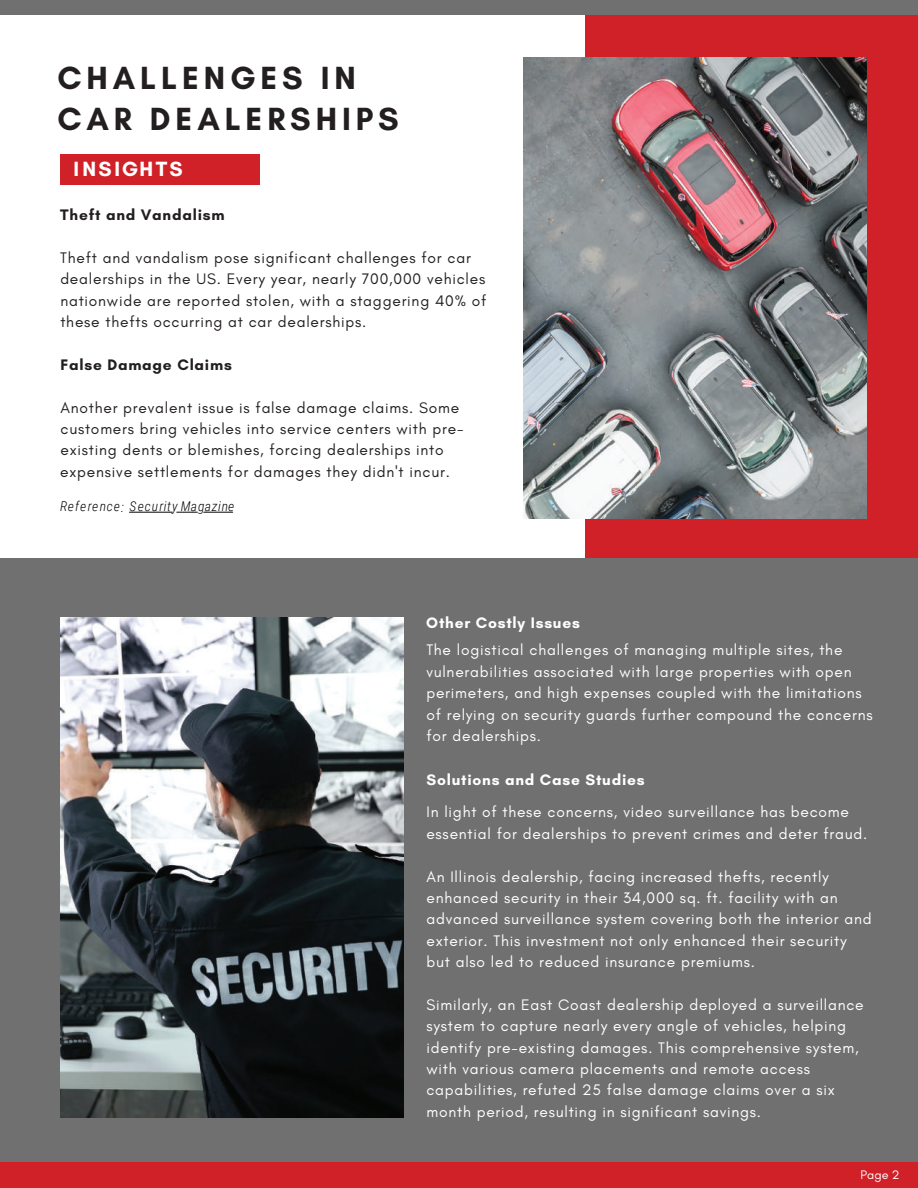
<style>
.page{position:relative;width:918px;height:1188px;background:#fff}
.page>*{position:absolute;margin:0;border:0;box-sizing:border-box;transform-origin:0 0}
.t1{font:700 32.7px/40.5px "Glacial Indifference";letter-spacing:.15em;color:#231f20}
.t2{font:700 21px "Glacial Indifference";letter-spacing:.12em;color:#fff}
.t3{font:15.6px/21.5px "Glacial Indifference";letter-spacing:.05em;color:#fff}
.t4{font:15.6px/21.5px "Glacial Indifference";letter-spacing:.05em;color:#231f20}
.t5{font:700 15.6px "Glacial Indifference";letter-spacing:.05em;color:#fff}
.t6{font:700 15.6px "Glacial Indifference";letter-spacing:.05em;color:#231f20}
.t7{font:italic 300 13.5px "Roboto Condensed";letter-spacing:.06em;color:#040503}
.t8{font:12.6px "Glacial Indifference";color:#fff}
</style>
<div class="page">
<div style="left:585px;top:1px;width:333px;height:571px;background:#d02028"></div>
<div style="left:0;top:558px;width:918px;height:618px;background:#707071"></div>
<div style="left:0;top:0;width:918px;height:15px;background:#707071"></div>
<div style="left:0;top:1162px;width:918px;height:26px;background:#d02028"></div>
<img style="left:524px;top:57px;width:343px;height:462px">
<img style="left:60px;top:617px;width:343px;height:501px">
<div style="left:60px;top:154px;width:199px;height:30px;background:#d02028"></div>
<hr style="left:129px;top:512px;width:43px;height:1px;background:#040503">
<svg style="left:177px;top:512px;width:20px;height:1px"></svg>
<svg style="left:204px;top:512px;width:29px;height:1px"></svg>
<h1 class="t1" style="left:57px;top:57px;width:343px">CHALLENGES IN<br>CAR DEALERSHIPS</h1>
<h2 class="t2" style="left:74px;top:156px;width:111px">INSIGHTS</h2>
<p class="t6" style="left:60px;top:205px;width:166px">Theft and Vandalism</p>
<p class="t4" style="left:60px;top:247px;width:428px">Theft and vandalism pose significant challenges for car dealerships in the US. Every year, nearly 700,000 vehicles nationwide are reported stolen, with a staggering 40% of these thefts occurring at car dealerships.</p>
<p class="t6" style="left:60px;top:355px;width:173px">False Damage Claims</p>
<p class="t4" style="left:60px;top:397px;width:405px">Another prevalent issue is false damage claims. Some customers bring vehicles into service centers with pre&shy;existing dents or blemishes, forcing dealerships into expensive settlements for damages they didn't incur.</p>
<p class="t7" style="left:60px;top:497px;width:176px">Reference: Security Magazine</p>
<p class="t5" style="left:426px;top:613px;width:155px">Other Costly Issues</p>
<p class="t3" style="left:426px;top:640px;width:448px">The logistical challenges of managing multiple sites, the vulnerabilities associated with large properties with open perimeters, and high expenses coupled with the limitations of relying on security guards further compound the concerns for dealerships.</p>
<p class="t5" style="left:426px;top:770px;width:220px">Solutions and Case Studies</p>
<p class="t3" style="left:426px;top:802px;width:442px">In light of these concerns, video surveillance has become essential for dealerships to prevent crimes and deter fraud.</p>
<p class="t3" style="left:426px;top:866px;width:447px">An Illinois dealership, facing increased thefts, recently enhanced security in their 34,000 sq. ft. facility with an advanced surveillance system covering both the interior and exterior. This investment not only enhanced their security but also led to reduced insurance premiums.</p>
<p class="t3" style="left:426px;top:994px;width:439px">Similarly, an East Coast dealership deployed a surveillance system to capture nearly every angle of vehicles, helping identify pre-existing damages. This comprehensive system, with various camera placements and remote access capabilities, refuted 25 false damage claims over a six month period, resulting in significant savings.</p>
<p class="t8" style="left:861px;top:1167px;width:41px">Page 2</p>
</div>
